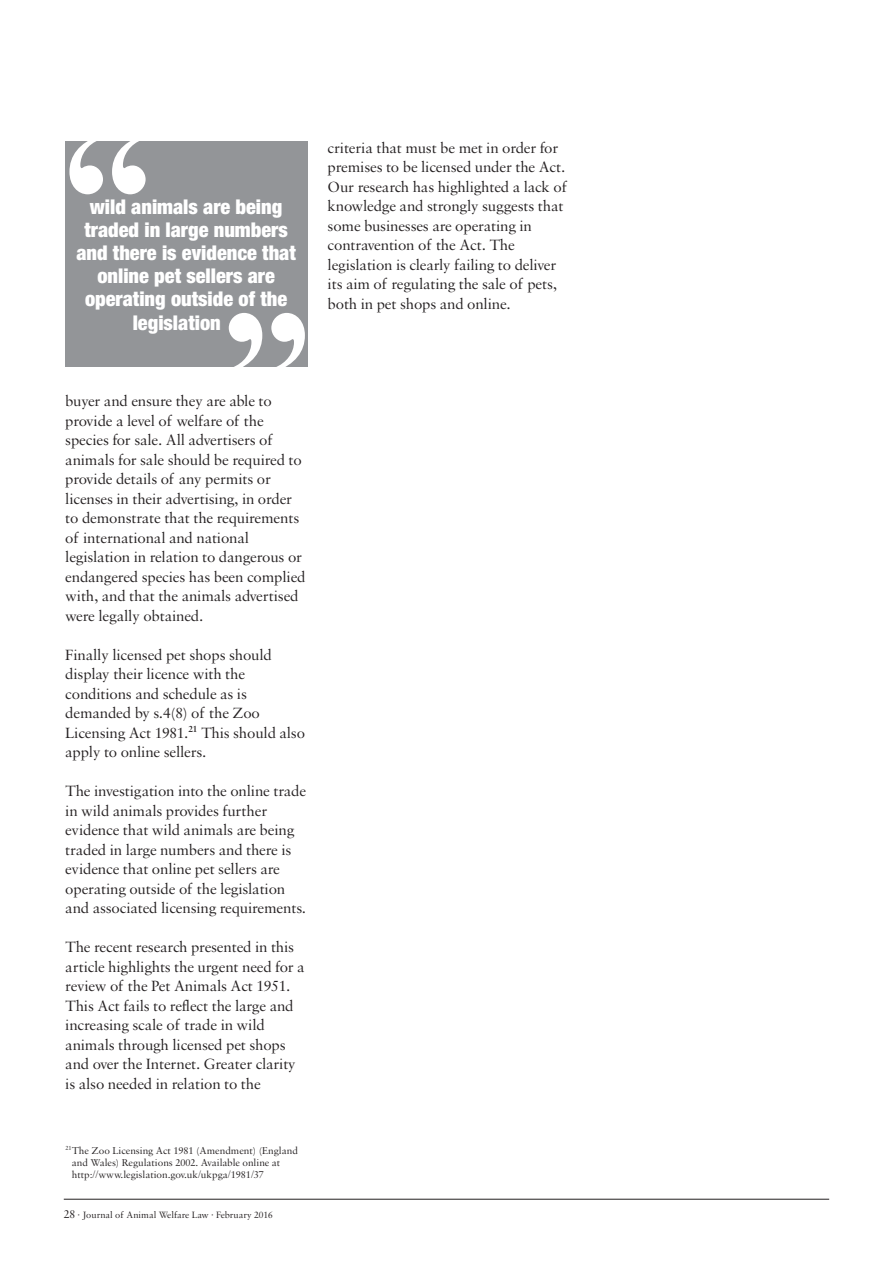
<style>
.page{position:relative;width:893px;height:1263px;background:#fff}
.page>*{position:absolute;margin:0;border:0;box-sizing:border-box;transform-origin:0 0}
.t1{font:700 181.35px "Times";color:#fff}
.t2{font:900 condensed 20.4px/24.5px "Helvetica Neue";color:#fff}
.t3{font:15.75px/19.5px "Sabon";letter-spacing:-.01em;color:#231f20}
.t4{font:10.5px/12px "Sabon";color:#231f20}
.t5{font:9.75px "Sabon";color:#231f20}
.s1{font-size:12px}
</style>
<div class="page">
<hr style="left:892px;top:0;width:1px;height:1263px;background:#e1e2e4">
<hr style="left:64px;top:1199px;width:765px;height:1px;background:#231f20">
<div style="left:66px;top:141px;width:242px;height:226px;background:#939598"></div>
<h1 class="t1" style="left:62px;top:89px;width:92px">“</h1>
<p class="t2" style="left:90px;top:196px;width:194px">wild animals are being</p>
<p class="t2" style="left:84px;top:219px;width:205px">traded in large numbers</p>
<p class="t2" style="left:76px;top:242px;width:221px">and there is evidence that</p>
<p class="t2" style="left:97px;top:265px;width:179px">online pet sellers are</p>
<h1 class="t1" style="left:312px;top:418px;width:92px;rotate:-180deg">“</h1>
<p class="t2" style="left:133px;top:288px;width:156px;text-indent:-48px">operating outside of the legislation</p>
<p class="t3" style="left:65px;top:392px;width:242px">buyer and ensure they are able to provide a level of welfare of the species for sale. All advertisers of animals for sale should be required to provide details of any permits or licenses in their advertising, in order to demonstrate that the requirements of international and national legislation in relation to dangerous or endangered species has been complied with, and that the animals advertised were legally obtained.</p>
<p class="t3" style="left:65px;top:646px;width:241px">Finally licensed pet shops should display their licence with the conditions and schedule as is demanded by s.4(8) of the Zoo<br>Licensing Act 1981.<sup>21</sup> This should also apply to online sellers.</p>
<p class="t3" style="left:65px;top:782px;width:242px">The investigation into the online trade in wild animals provides further evidence that wild animals are being traded in large numbers and there is evidence that online pet sellers are operating outside of the legislation and associated licensing requirements.</p>
<p class="t3" style="left:65px;top:938px;width:241px">The recent research presented in this article highlights the urgent need for a review of the Pet Animals Act 1951.<br>This Act fails to reflect the large and increasing scale of trade in wild animals through licensed pet shops and over the Internet. Greater clarity is also needed in relation to the</p>
<p class="t3" style="left:328px;top:139px;width:241px">criteria that must be met in order for premises to be licensed under the Act.<br>Our research has highlighted a lack of knowledge and strongly suggests that some businesses are operating in contravention of the Act. The legislation is clearly failing to deliver its aim of regulating the sale of pets, both in pet shops and online.</p>
<p class="t4" style="left:72px;top:1145px;width:228px;text-indent:-6px"><sup>21</sup>The Zoo Licensing Act 1981 (Amendment) (England and Wales) Regulations 2002. Available online at http://www.legislation.gov.uk/ukpga/1981/37</p>
<p class="t5" style="left:64px;top:1211px;width:211px"><span class="s1">28</span> · Journal of Animal Welfare Law · February 2016</p>
</div>
